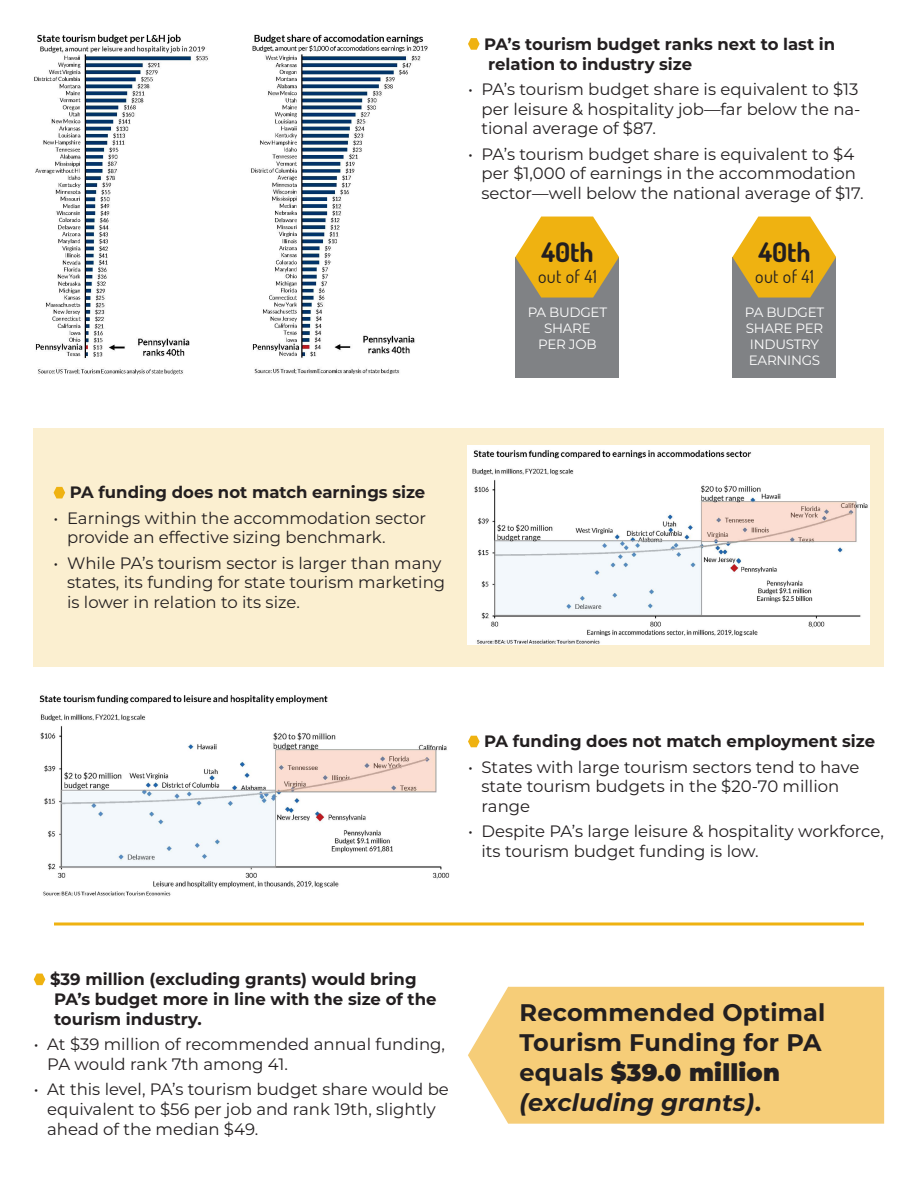
<style>
.page{position:relative;width:918px;height:1188px;background:#fff}
.page>*{position:absolute;margin:0;border:0;box-sizing:border-box;transform-origin:0 0}
.t1{font:700 27px "Dosis";color:#231f20}
.body_text{font:700 24px/30px "Montserrat";letter-spacing:.01em;color:#231f20}
.t2{font:18px "Dosis";letter-spacing:.02em;color:#231f20}
.bullettext{font:16.5px/19.8px "Montserrat";color:#231f20}
.subhead1{font:700 16.5px/19.8px "Montserrat";color:#231f20}
.body_text-2{font:13.5px/16.2px "Montserrat";letter-spacing:-.02em;color:#fff;text-align:center}
.s1{font-weight:900}
.s2{font-style:italic}
</style>
<div class="page">
<div style="left:34px;top:428px;width:850px;height:239px;background:#fbefd0"></div>
<svg style="left:468px;top:38px;width:12px;height:12px"></svg>
<img style="left:34px;top:34px;width:174px;height:341px">
<img style="left:251px;top:34px;width:177px;height:340px">
<div style="left:515px;top:257px;width:104px;height:121px;background:#808285"></div>
<svg style="left:515px;top:217px;width:104px;height:81px"></svg>
<div style="left:732px;top:257px;width:104px;height:121px;background:#808285"></div>
<svg style="left:732px;top:217px;width:104px;height:81px"></svg>
<svg style="left:54px;top:487px;width:11px;height:11px"></svg>
<img style="left:468px;top:446px;width:401px;height:199px">
<img style="left:39px;top:695px;width:411px;height:201px">
<svg style="left:468px;top:736px;width:12px;height:11px"></svg>
<svg style="left:34px;top:974px;width:11px;height:11px"></svg>
<div style="left:468px;top:987px;width:416px;height:137px;background:#f6cd78"></div>
<hr style="left:54px;top:922px;width:810px;height:3px;background:#efb211">
<p class="subhead1" style="left:484px;top:33px;width:353px">PA’s tourism budget ranks next to last in relation to industry size</p>
<p class="bullettext" style="left:482px;top:78px;width:381px;text-indent:-14px">• PA’s tourism budget share is equivalent to $13 per leisure &amp; hospitality job—far below the na&shy;tional average of $87.</p>
<p class="bullettext" style="left:482px;top:143px;width:384px;text-indent:-14px">• PA’s tourism budget share is equivalent to $4 per $1,000 of earnings in the accommodation sector—well below the national average of $17.</p>
<p class="t1" style="left:541px;top:234px;width:54px">40th</p>
<p class="t2" style="left:538px;top:265px;width:60px">out of 41</p>
<p class="body_text-2" style="left:528px;top:303px;width:81px">PA BUDGET<br>SHARE<br>PER JOB</p>
<p class="t1" style="left:759px;top:234px;width:54px">40th</p>
<p class="t2" style="left:755px;top:265px;width:60px">out of 41</p>
<p class="body_text-2" style="left:745px;top:303px;width:81px">PA BUDGET<br>SHARE PER<br>INDUSTRY<br>EARNINGS</p>
<p class="subhead1" style="left:70px;top:482px;width:357px">PA funding does not match earnings size</p>
<p class="bullettext" style="left:67px;top:507px;width:361px;text-indent:-14px">• Earnings within the accommodation sector provide an effective sizing benchmark.</p>
<p class="bullettext" style="left:67px;top:552px;width:380px;text-indent:-14px">• While PA’s tourism sector is larger than many states, its funding for state tourism marketing is lower in relation to its size.</p>
<p class="subhead1" style="left:484px;top:731px;width:392px">PA funding does not match employment size</p>
<p class="bullettext" style="left:482px;top:756px;width:379px;text-indent:-14px">• States with large tourism sectors tend to have state tourism budgets in the $20-70 million range</p>
<p class="bullettext" style="left:482px;top:821px;width:404px;text-indent:-14px">• Despite PA’s large leisure &amp; hospitality workforce, its tourism budget funding is low.</p>
<p class="subhead1" style="left:50px;top:969px;width:388px">$39 million (excluding grants) would bring<br>PA’s budget more in line with the size of the tourism industry.</p>
<p class="bullettext" style="left:47px;top:1034px;width:399px;text-indent:-14px">• At $39 million of recommended annual funding,<br>PA would rank 7th among 41.</p>
<p class="bullettext" style="left:47px;top:1079px;width:403px;text-indent:-14px">• At this level, PA’s tourism budget share would be equivalent to $56 per job and rank 19th, slightly ahead of the median $49.</p>
<p class="body_text" style="left:519px;top:996px;width:308px">Recommended Optimal<br>Tourism Funding for PA equals <span class="s1">$39.0 million </span><span class="s2">(excluding grants)</span>.</p>
</div>
